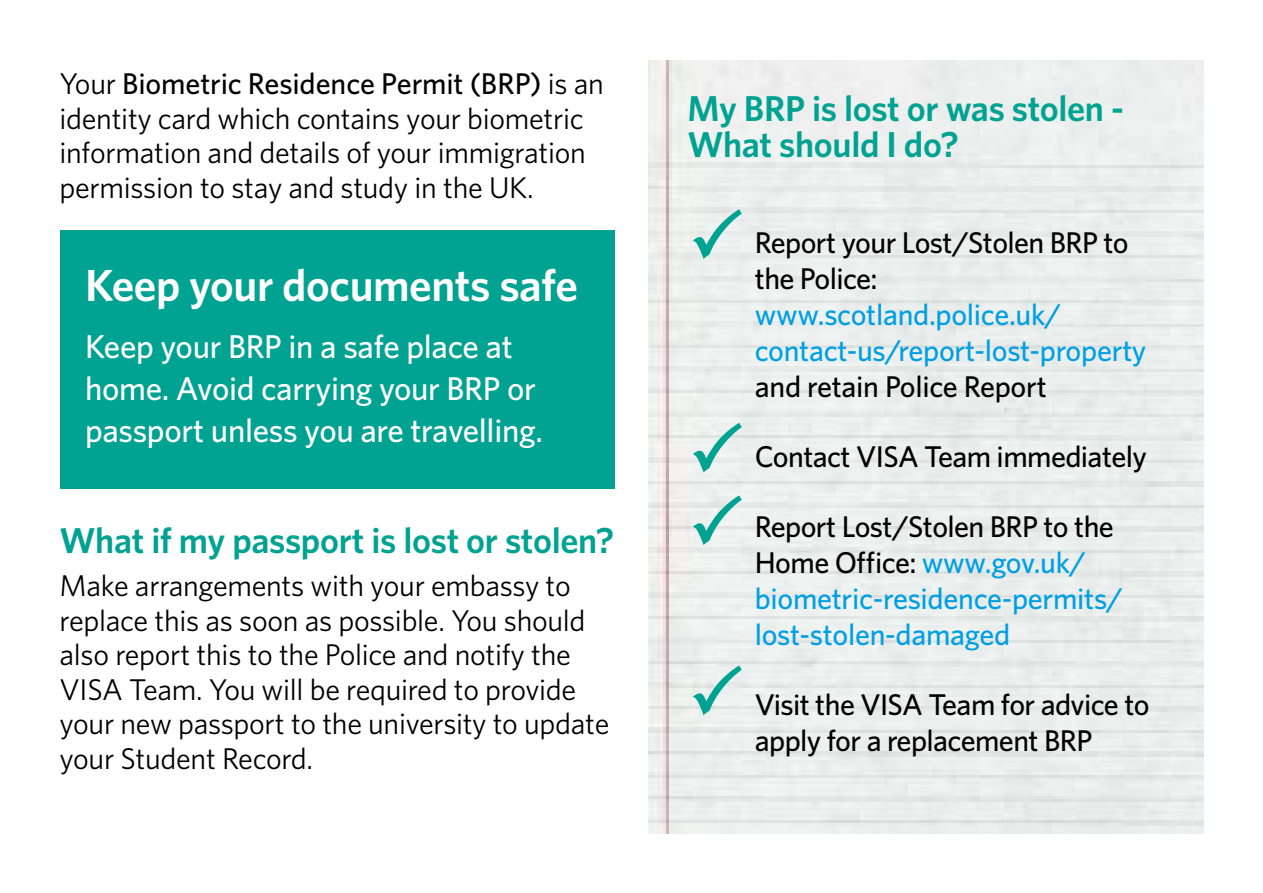
<style>
.page{position:relative;width:1263px;height:893px;background:#fff}
.page>*{position:absolute;margin:0;border:0;box-sizing:border-box;transform-origin:0 0}
.t1{font:600 45px "Whitney";letter-spacing:-.01em;color:#fff}
.t2{font:600 36px/36px "Whitney";letter-spacing:-.01em;color:#00a291}
.t3{font:500 33px/42px "Whitney";letter-spacing:-.01em;color:#fff}
.t4{font:30px/34.5px "Whitney";letter-spacing:-.01em;color:#000}
.t5{font:500 30px/36px "Whitney";letter-spacing:-.01em;color:#009fe3}
.t6{font:500 30px/36px "Whitney";letter-spacing:-.02em;color:#000}
.s1{font-weight:500}
.s2{color:#000}
</style>
<div class="page">
<div style="left:60px;top:230px;width:554px;height:258px;background:#00a291"></div>
<img style="left:648px;top:60px;width:555px;height:773px">
<svg style="left:693px;top:209px;width:49px;height:50px;background:#bcdfda"></svg>
<svg style="left:693px;top:423px;width:49px;height:49px"></svg>
<svg style="left:693px;top:495px;width:49px;height:50px"></svg>
<svg style="left:693px;top:665px;width:49px;height:50px;background:#bcdfdb"></svg>
<p class="t4" style="left:60px;top:66px;width:546px">Your <span class="s1">Biometric Residence Permit (BRP)</span> is an identity card which contains your biometric information and details of your immigration permission to stay and study in the UK.</p>
<h1 class="t1" style="left:85px;top:256px;width:494px">Keep your documents safe</h1>
<p class="t3" style="left:85px;top:325px;width:459px">Keep your BRP in a safe place at home. Avoid carrying your BRP or passport unless you are travelling.</p>
<p class="t2" style="left:60px;top:522px;width:556px">What if my passport is lost or stolen?</p>
<p class="t4" style="left:60px;top:568px;width:551px">Make arrangements with your embassy to replace this as soon as possible. You should also report this to the Police and notify the VISA Team. You will be required to provide your new passport to the university to update your Student Record.</p>
<p class="t2" style="left:687px;top:90px;width:438px">My BRP is lost or was stolen -<br>What should I do?</p>
<p class="t6" style="left:755px;top:224px;width:375px">Report your Lost/Stolen BRP to the Police:</p>
<p class="t5" style="left:755px;top:296px;width:393px">www.scotland.police.uk/ contact-us/report-lost-property</p>
<p class="t6" style="left:755px;top:368px;width:294px">and retain Police Report</p>
<p class="t6" style="left:755px;top:438px;width:394px">Contact VISA Team immediately</p>
<p class="t5" style="left:755px;top:508px;width:370px"><span class="s2">Report Lost/Stolen BRP to the<br>Home Office:</span> www.gov.uk/ biometric-residence-permits/ lost-stolen-damaged</p>
<p class="t6" style="left:755px;top:686px;width:396px">Visit the VISA Team for advice to apply for a replacement BRP</p>
</div>
